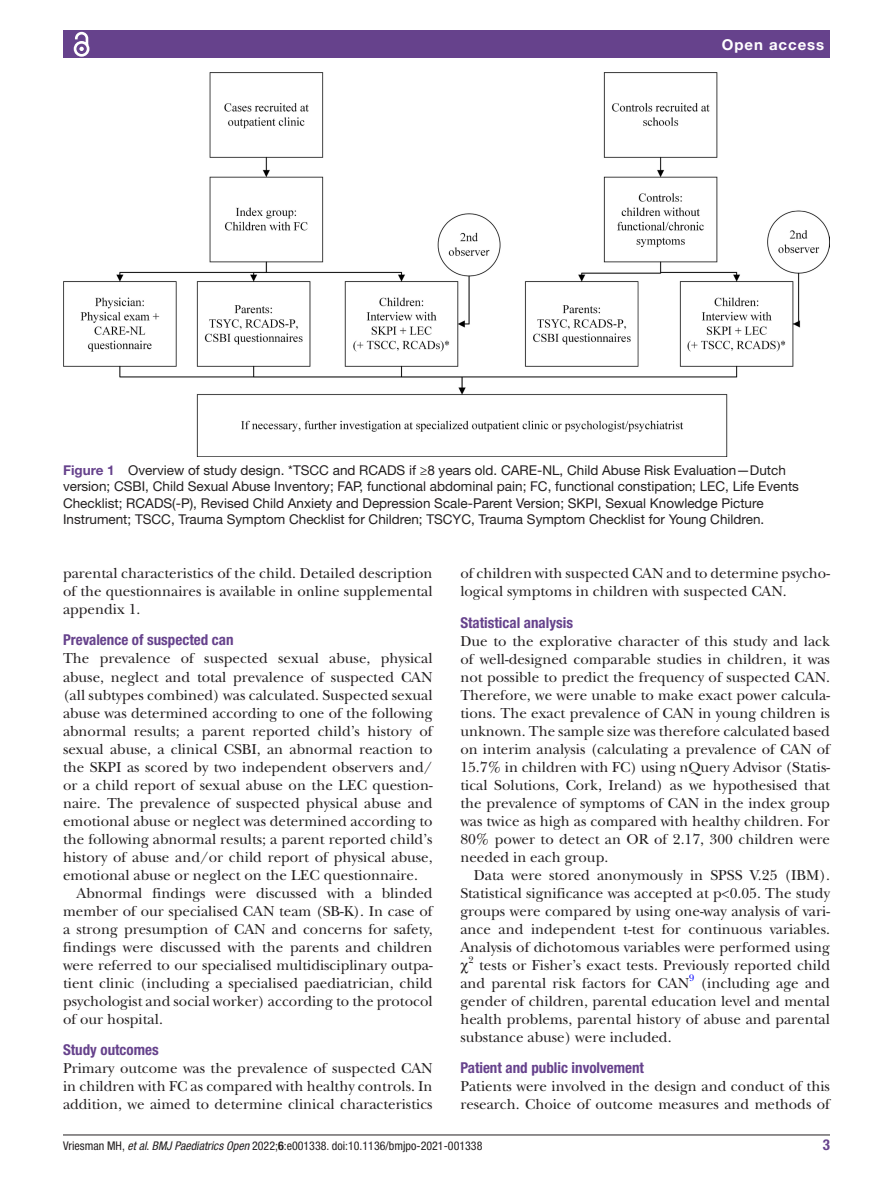
<style>
.page{position:relative;width:893px;height:1191px;background:#fff}
.page>*{position:absolute;margin:0;border:0;box-sizing:border-box;transform-origin:0 0}
.t1{font:15px/18px "New Baskerville";color:#231f20;text-align:justify}
.t2{font:700 condensed 15px "Helvetica Neue LT Std";color:#66428c}
.t3{font:700 15px "Helvetica Neue LT Std";letter-spacing:.065em;color:#fff}
.t4{font:13.5px/16.5px "Helvetica Neue LT Std";color:#231f20}
.t5{font:condensed 12px "Helvetica Neue LT Std";color:#231f20}
.t6{font:9.9px "New Baskerville";color:#231f20}
.t7{font:9.9px "New Baskerville";color:#00f}
.s1{font-weight:700;color:#66428c}
.s2{font-style:italic}
.s3{font-weight:700}
</style>
<div class="page">
<hr style="left:63px;top:1134px;width:767px;height:1px;background:#231f20">
<div style="left:63px;top:31px;width:767px;height:27px;background:#66428c"></div>
<svg style="left:73px;top:31px;width:17px;height:26px"></svg>
<img style="left:63px;top:73px;width:767px;height:384px">
<p class="t3" style="left:722px;top:35px;width:104px">Open access</p>
<p class="t4" style="left:63px;top:461px;width:737px"><span class="s1">Figure 1</span> Overview of study design. *TSCC and RCADS if ≥8 years old. CARE-NL, Child Abuse Risk Evaluation—Dutch version; CSBI, Child Sexual Abuse Inventory; FAP, functional abdominal pain; FC, functional constipation; LEC, Life Events Checklist; RCADS(-P), Revised Child Anxiety and Depression Scale-Parent Version; SKPI, Sexual Knowledge Picture Instrument; TSCC, Trauma Symptom Checklist for Children; TSCYC, Trauma Symptom Checklist for Young Children.</p>
<p class="t1" style="left:63px;top:564px;width:371px">parental characteristics of the child. Detailed description of the questionnaires is available in online supplemental appendix 1.</p>
<p class="t2" style="left:63px;top:631px;width:172px">Prevalence of suspected can</p>
<p class="t1" style="left:63px;top:649px;width:371px">The prevalence of suspected sexual abuse, physical</p>
<p class="t1" style="left:63px;top:667px;width:371px">abuse, neglect and total prevalence of suspected CAN</p>
<p class="t1" style="left:63px;top:685px;width:371px">(all subtypes combined) was calculated. Suspected sexual</p>
<p class="t1" style="left:63px;top:703px;width:371px">abuse was determined according to one of the following</p>
<p class="t1" style="left:63px;top:721px;width:371px">abnormal results; a parent reported child’s history of</p>
<p class="t1" style="left:63px;top:739px;width:371px">sexual abuse, a clinical CSBI, an abnormal reaction to</p>
<p class="t1" style="left:63px;top:757px;width:371px">the SKPI as scored by two independent observers and/</p>
<p class="t1" style="left:63px;top:775px;width:371px">or a child report of sexual abuse on the LEC question-</p>
<p class="t1" style="left:63px;top:793px;width:371px">naire. The prevalence of suspected physical abuse and</p>
<p class="t1" style="left:63px;top:811px;width:371px">emotional abuse or neglect was determined according to</p>
<p class="t1" style="left:63px;top:829px;width:371px">the following abnormal results; a parent reported child’s</p>
<p class="t1" style="left:63px;top:847px;width:371px">history of abuse and/or child report of physical abuse,</p>
<p class="t1" style="left:63px;top:865px;width:356px">emotional abuse or neglect on the LEC questionnaire.</p>
<p class="t1" style="left:76px;top:883px;width:358px">Abnormal findings were discussed with a blinded</p>
<p class="t1" style="left:63px;top:901px;width:371px">member of our specialised CAN team (SB-K). In case of</p>
<p class="t1" style="left:63px;top:919px;width:371px">a strong presumption of CAN and concerns for safety,</p>
<p class="t1" style="left:63px;top:937px;width:371px">findings were discussed with the parents and children</p>
<p class="t1" style="left:63px;top:955px;width:371px">were referred to our specialised multidisciplinary outpa-</p>
<p class="t1" style="left:63px;top:973px;width:371px">tient clinic (including a specialised paediatrician, child</p>
<p class="t1" style="left:63px;top:991px;width:371px">psychologist and social worker) according to the protocol</p>
<p class="t1" style="left:63px;top:1009px;width:101px">of our hospital.</p>
<p class="t2" style="left:63px;top:1041px;width:97px">Study outcomes</p>
<p class="t1" style="left:63px;top:1059px;width:371px">Primary outcome was the prevalence of suspected CAN in children with FC as compared with healthy controls. In addition, we aimed to determine clinical characteristics</p>
<p class="t1" style="left:460px;top:564px;width:371px">of children with suspected CAN and to determine psycho&shy;logical symptoms in children with suspected CAN.</p>
<p class="t2" style="left:460px;top:613px;width:114px">Statistical analysis</p>
<p class="t1" style="left:460px;top:632px;width:371px">Due to the explorative character of this study and lack of well-designed comparable studies in children, it was not possible to predict the frequency of suspected CAN.<br>Therefore, we were unable to make exact power calcula&shy;tions. The exact prevalence of CAN in young children is unknown. The sample size was therefore calculated based on interim analysis (calculating a prevalence of CAN of 15.7% in children with FC) using nQuery Advisor (Statis&shy;tical Solutions, Cork, Ireland) as we hypothesised that the prevalence of symptoms of CAN in the index group was twice as high as compared with healthy children. For 80% power to detect an OR of 2.17, 300 children were needed in each group.</p>
<p class="t1" style="left:460px;top:866px;width:371px;text-indent:14px">Data were stored anonymously in SPSS V.25 (IBM).<br>Statistical significance was accepted at p&lt;0.05. The study groups were compared by using one-way analysis of vari&shy;ance and independent t-test for continuous variables.<br>Analysis of dichotomous variables were performed using</p>
<p class="t6" style="left:469px;top:954px;width:7px">2</p>
<p class="t1" style="left:460px;top:956px;width:371px;text-indent:19px">tests or Fisher’s exact tests. Previously reported child and parental risk factors for CAN</p>
<p class="t7" style="left:689px;top:972px;width:7px">9</p>
<p class="t1" style="left:460px;top:974px;width:371px;text-indent:240px">(including age and gender of children, parental education level and mental health problems, parental history of abuse and parental substance abuse) were included.</p>
<p class="t2" style="left:460px;top:1059px;width:185px">Patient and public involvement</p>
<p class="t1" style="left:460px;top:1077px;width:371px">Patients were involved in the design and conduct of this research. Choice of outcome measures and methods of</p>
<p class="t5" style="left:63px;top:1138px;width:421px">Vriesman MH, <span class="s2">et al</span>. <span class="s2">BMJ Paediatrics Open</span> 2022;<span class="s3">6</span>:e001338. doi:10.1136/bmjpo-2021-001338</p>
<p class="t2" style="left:823px;top:1135px;width:9px">3</p>
</div>
